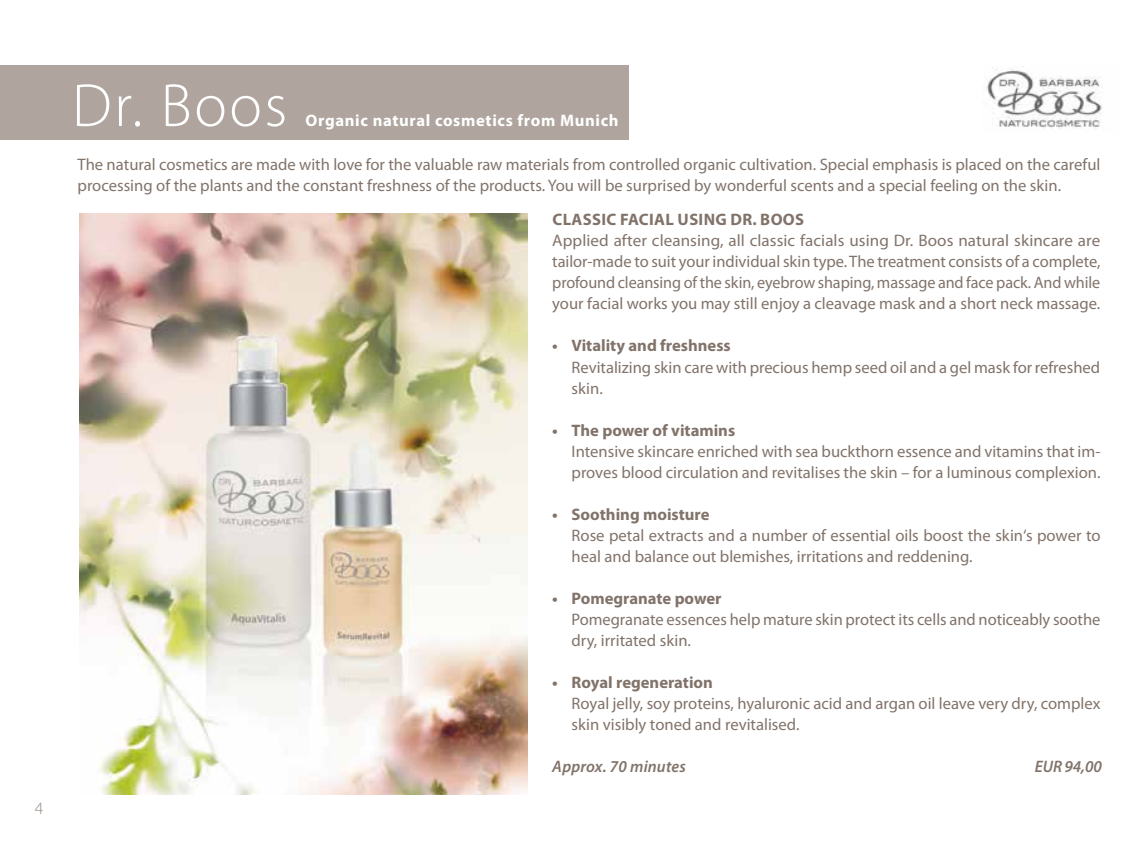
<style>
.page{position:relative;width:1141px;height:844px;background:#fff}
.page>*{position:absolute;margin:0;border:0;box-sizing:border-box;transform-origin:0 0}
.t1{font:300 61.25px "Myriad Pro";letter-spacing:.04em;color:#fff}
.t2{font:300 17.5px "Myriad Pro";color:#978b82}
.t3{font:16.62px/21px "Myriad Pro";color:#81736a}
.t4{font:700 16.62px "Myriad Pro";color:#81736a}
.t5{font:700 16.62px "Myriad Pro";letter-spacing:.04em;color:#fff}
.t6{font:700 16.62px "Myriad Pro";letter-spacing:.02em;color:#81736a}
.t7{font:italic 600 16.62px "Myriad Pro";letter-spacing:.005em;color:#81736a}
</style>
<div class="page">
<img style="left:79px;top:213px;width:448px;height:581px">
<img style="left:986px;top:67px;width:116px;height:62px">
<div style="left:0;top:66px;width:628px;height:74px;background:#afa59e"></div>
<p class="t2" style="left:35px;top:797px;width:10px">4</p>
<h1 class="t1" style="left:72px;top:69px;width:217px">Dr. Boos</h1>
<p class="t5" style="left:306px;top:109px;width:315px">Organic natural cosmetics from Munich</p>
<p class="t3" style="left:78px;top:153px;width:1024px">The natural cosmetics are made with love for the valuable raw materials from controlled organic cultivation. Special emphasis is placed on the careful processing of the plants and the constant freshness of the products. You will be surprised by wonderful scents and a special feeling on the skin.</p>
<p class="t6" style="left:552px;top:209px;width:253px">CLASSIC FACIAL USING DR. BOOS</p>
<p class="t3" style="left:552px;top:230px;width:550px;text-align:justify">Applied after cleansing, all classic facials using Dr. Boos natural skincare are tailor-made to suit your individual skin type. The treatment consists of a complete, profound cleansing of the skin, eyebrow shaping, massage and face pack. And while your facial works you may still enjoy a cleavage mask and a short neck massage.</p>
<p class="t4" style="left:552px;top:335px;width:180px">• Vitality and freshness</p>
<p class="t3" style="left:572px;top:356px;width:530px">Revitalizing skin care with precious hemp seed oil and a gel mask for refreshed skin.</p>
<p class="t4" style="left:552px;top:419px;width:184px">• The power of vitamins</p>
<p class="t3" style="left:572px;top:440px;width:530px">Intensive skincare enriched with sea buckthorn essence and vitamins that im&shy;proves blood circulation and revitalises the skin – for a luminous complexion.</p>
<p class="t4" style="left:552px;top:503px;width:159px">• Soothing moisture</p>
<p class="t3" style="left:572px;top:524px;width:530px">Rose petal extracts and a number of essential oils boost the skin‘s power to heal and balance out blemishes, irritations and reddening.</p>
<p class="t4" style="left:552px;top:587px;width:171px">• Pomegranate power</p>
<p class="t3" style="left:572px;top:608px;width:530px">Pomegranate essences help mature skin protect its cells and noticeably soothe dry, irritated skin.</p>
<p class="t4" style="left:552px;top:671px;width:162px">• Royal regeneration</p>
<p class="t3" style="left:572px;top:692px;width:530px">Royal jelly, soy proteins, hyaluronic acid and argan oil leave very dry, complex skin visibly toned and revitalised.</p>
<p class="t7" style="left:552px;top:755px;width:135px">Approx. 70 minutes</p>
<p class="t7" style="left:1035px;top:755px;width:69px">EUR 94,00</p>
</div>
